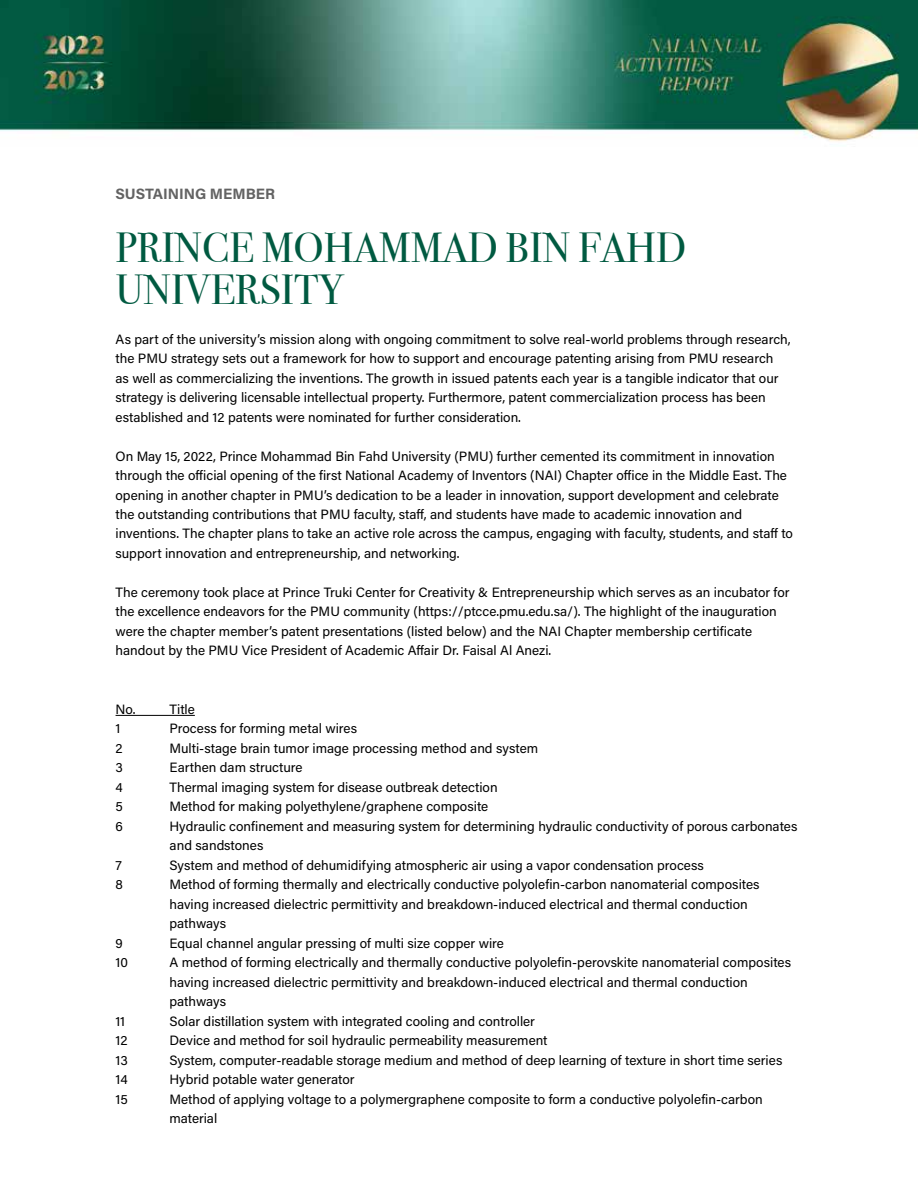
<style>
.page{position:relative;width:918px;height:1188px;background:#fff}
.page>*{position:absolute;margin:0;border:0;box-sizing:border-box;transform-origin:0 0}
.t1{font:42px/42px "Bodoni Svty Two ITCTT";color:#005a41}
.t2{font:700 15px "Acumin Pro";color:#636363}
.t3{font:13.5px/19.5px "Acumin Pro";color:#000}
</style>
<div class="page">
<img style="left:0;top:0;width:918px;height:142px">
<hr style="left:116px;top:715px;width:79px;height:1px;background:#000">
<p class="t2" style="left:116px;top:183px;width:161px">SUSTAINING MEMBER</p>
<h1 class="t1" style="left:116px;top:222px;width:572px">PRINCE MOHAMMAD BIN FAHD<br>UNIVERSITY</h1>
<p class="t3" style="left:116px;top:329px;width:677px">As part of the university’s mission along with ongoing commitment to solve real-world problems through research, the PMU strategy sets out a framework for how to support and encourage patenting arising from PMU research<br>as well as commercializing the inventions. The growth in issued patents each year is a tangible indicator that our strategy is delivering licensable intellectual property. Furthermore, patent commercialization process has been established and 12 patents were nominated for further consideration.</p>
<p class="t3" style="left:116px;top:446px;width:679px">On May 15, 2022, Prince Mohammad Bin Fahd University (PMU) further cemented its commitment in innovation through the official opening of the first National Academy of Inventors (NAI) Chapter office in the Middle East. The opening in another chapter in PMU’s dedication to be a leader in innovation, support development and celebrate the outstanding contributions that PMU faculty, staff, and students have made to academic innovation and inventions. The chapter plans to take an active role across the campus, engaging with faculty, students, and staff to support innovation and entrepreneurship, and networking.</p>
<p class="t3" style="left:116px;top:582px;width:675px">The ceremony took place at Prince Truki Center for Creativity &amp; Entrepreneurship which serves as an incubator for the excellence endeavors for the PMU community (https://ptcce.pmu.edu.sa/). The highlight of the inauguration were the chapter member’s patent presentations (listed below) and the NAI Chapter membership certificate handout by the PMU Vice President of Academic Affair Dr. Faisal Al Anezi.</p>
<p class="t3" style="left:116px;top:699px;width:22px">No.</p>
<p class="t3" style="left:170px;top:699px;width:27px">Title</p>
<p class="t3" style="left:116px;top:718px;width:6px">1</p>
<p class="t3" style="left:170px;top:718px;width:189px">Process for forming metal wires</p>
<p class="t3" style="left:116px;top:738px;width:9px">2</p>
<p class="t3" style="left:170px;top:738px;width:370px">Multi-stage brain tumor image processing method and system</p>
<p class="t3" style="left:116px;top:757px;width:9px">3</p>
<p class="t3" style="left:170px;top:757px;width:135px">Earthen dam structure</p>
<p class="t3" style="left:116px;top:777px;width:9px">4</p>
<p class="t3" style="left:170px;top:777px;width:330px">Thermal imaging system for disease outbreak detection</p>
<p class="t3" style="left:116px;top:796px;width:9px">5</p>
<p class="t3" style="left:170px;top:796px;width:320px">Method for making polyethylene/graphene composite</p>
<p class="t3" style="left:116px;top:816px;width:9px">6</p>
<p class="t3" style="left:170px;top:816px;width:629px">Hydraulic confinement and measuring system for determining hydraulic conductivity of porous carbonates and sandstones</p>
<p class="t3" style="left:116px;top:855px;width:8px">7</p>
<p class="t3" style="left:170px;top:855px;width:536px">System and method of dehumidifying atmospheric air using a vapor condensation process</p>
<p class="t3" style="left:116px;top:874px;width:9px">8</p>
<p class="t3" style="left:170px;top:874px;width:592px">Method of forming thermally and electrically conductive polyolefin-carbon nanomaterial composites having increased dielectric permittivity and breakdown-induced electrical and thermal conduction pathways</p>
<p class="t3" style="left:116px;top:933px;width:9px">9</p>
<p class="t3" style="left:170px;top:933px;width:336px">Equal channel angular pressing of multi size copper wire</p>
<p class="t3" style="left:116px;top:952px;width:14px">10</p>
<p class="t3" style="left:170px;top:952px;width:623px">A method of forming electrically and thermally conductive polyolefin-perovskite nanomaterial composites having increased dielectric permittivity and breakdown-induced electrical and thermal conduction pathways</p>
<p class="t3" style="left:116px;top:1011px;width:11px">11</p>
<p class="t3" style="left:170px;top:1011px;width:367px">Solar distillation system with integrated cooling and controller</p>
<p class="t3" style="left:116px;top:1030px;width:14px">12</p>
<p class="t3" style="left:170px;top:1030px;width:380px">Device and method for soil hydraulic permeability measurement</p>
<p class="t3" style="left:116px;top:1050px;width:14px">13</p>
<p class="t3" style="left:170px;top:1050px;width:614px">System, computer-readable storage medium and method of deep learning of texture in short time series</p>
<p class="t3" style="left:116px;top:1069px;width:14px">14</p>
<p class="t3" style="left:170px;top:1069px;width:187px">Hybrid potable water generator</p>
<p class="t3" style="left:116px;top:1089px;width:14px">15</p>
<p class="t3" style="left:170px;top:1089px;width:595px">Method of applying voltage to a polymergraphene composite to form a conductive polyolefin-carbon material</p>
</div>
